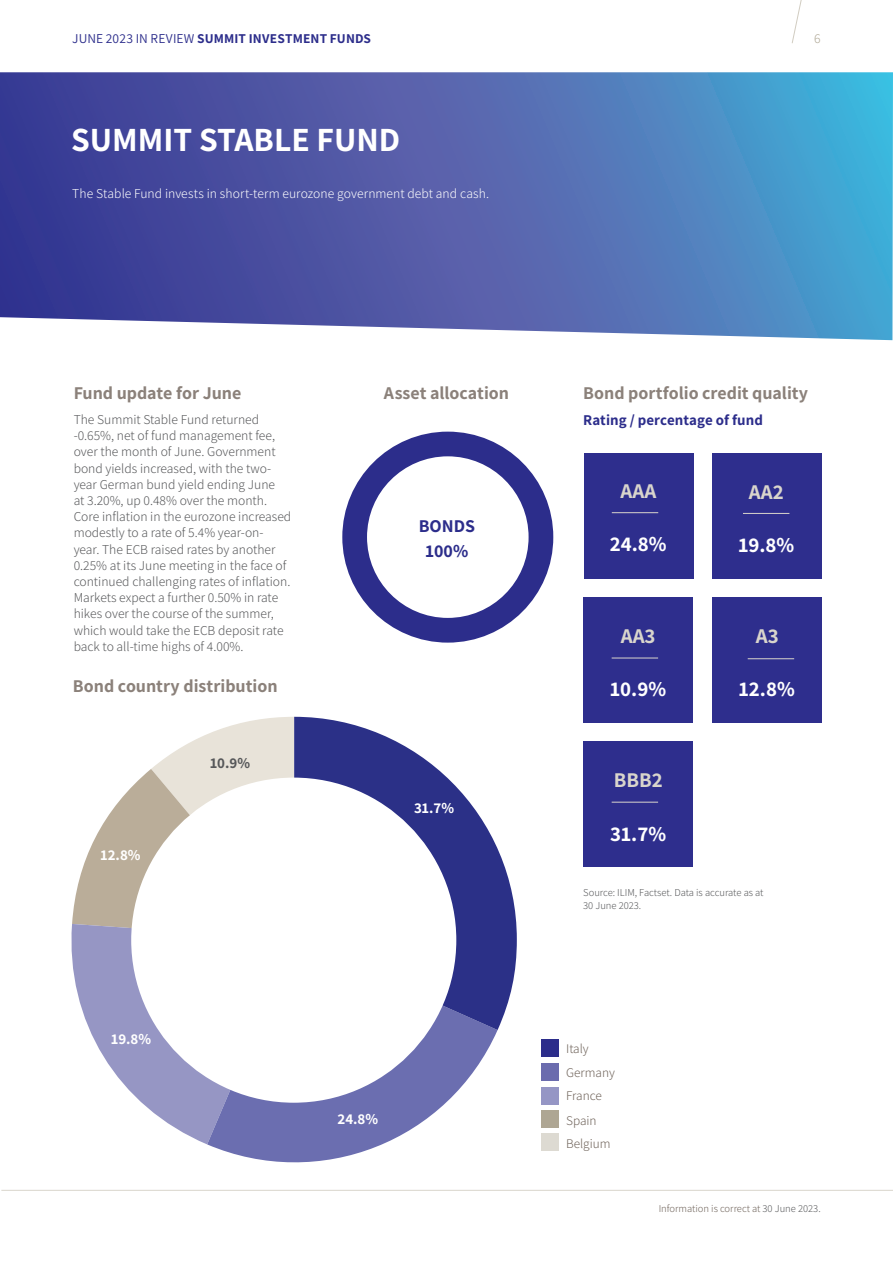
<style>
.page{position:relative;width:893px;height:1263px;background:#fff}
.page>*{position:absolute;margin:0;border:0;box-sizing:border-box;transform-origin:0 0}
.Heading_6{font:700 33.9px "Assistant";color:#fff}
.Body{font:700 21px "Assistant";color:#fff}
.Body-2{font:700 21px "Assistant";color:#d9d5cc}
.Body_Copy{font:700 18px "Assistant";color:#8b817a}
.Page_Heading_2{font:700 18px "Assistant";color:#2c2d8b}
.Body_Copy-2{font:700 15px "Assistant";letter-spacing:.005em;color:#2c2d8b}
.Page_Heading_2-2{font:700 15px "Assistant";color:#fff}
.Page_Heading_2-3{font:700 15px "Assistant";color:#57585a}
.Body_Copy-3{font:300 13.5px/16.2px "Assistant";color:#57585a}
.ILIM_body_copy{font:300 13.5px "Assistant";letter-spacing:.005em;color:#fff}
.t1{font:700 13.5px "Assistant";letter-spacing:.01em;color:#2c2d8b}
.Pg_numbers_Right_ali{font:300 13.5px "Assistant";color:#aea693}
.Body-3{font:300 13.2px "Assistant";color:#6e6259}
.Body-4{font:300 10.5px/12.6px "Assistant";color:#57585a}
.Body-5{font:300 10.5px "Assistant";color:#6e6259}
.s1{font-weight:400}
.s2{color:#57585a}
</style>
<div class="page">
<svg style="left:72px;top:717px;width:222px;height:207px"></svg>
<svg style="left:71px;top:924px;width:136px;height:220px;fill:#9696c4"></svg>
<svg style="left:207px;top:1030px;width:291px;height:133px;fill:#6b6eb0"></svg>
<svg style="left:294px;top:717px;width:223px;height:313px;fill:#2b3087"></svg>
<div style="left:131px;top:778px;width:325px;height:325px;background:#fff;border-radius:50%"></div>
<svg style="left:791px;top:0;width:11px;height:44px"></svg>
<svg style="left:0;top:72px;width:893px;height:268px;background:#536fb2"></svg>
<div style="left:342px;top:432px;width:211px;height:211px;background:#2c2d8b;border-radius:105px"></div>
<div style="left:367px;top:456px;width:162px;height:162px;background:#fff;border-radius:50%"></div>
<div style="left:541px;top:1039px;width:17px;height:18px;background:#2c2d8b"></div>
<div style="left:541px;top:1063px;width:17px;height:18px;background:#6b6cae"></div>
<div style="left:541px;top:1087px;width:17px;height:17px;background:#9596c5"></div>
<div style="left:541px;top:1110px;width:17px;height:18px;background:#aea693"></div>
<div style="left:584px;top:453px;width:109px;height:125px;background:#2e2e8d"></div>
<hr style="left:612px;top:512px;width:46px;height:1px;background:#d9d5cc">
<div style="left:712px;top:453px;width:110px;height:125px;background:#2e2e8d"></div>
<hr style="left:743px;top:513px;width:46px;height:1px;background:#d9d5cc">
<div style="left:583px;top:597px;width:110px;height:126px;background:#2e2e8d"></div>
<hr style="left:612px;top:658px;width:46px;height:1px;background:#d9d5cc">
<div style="left:712px;top:597px;width:109px;height:126px;background:#2e2e8d"></div>
<hr style="left:748px;top:658px;width:46px;height:1px;background:#d9d5cc">
<hr style="left:1px;top:1190px;width:892px;height:1px;background:#d9d5cc">
<div style="left:583px;top:742px;width:110px;height:125px;background:#2e2e8d"></div>
<hr style="left:612px;top:802px;width:46px;height:1px;background:#d9d5cc">
<div style="left:541px;top:1134px;width:17px;height:17px;background:#dddad2"></div>
<p class="t1" style="left:72px;top:29px;width:300px"><span class="s1">JUNE 2023 IN REVIEW</span> SUMMIT INVESTMENT FUNDS</p>
<p class="Heading_6" style="left:71px;top:116px;width:331px">SUMMIT STABLE FUND</p>
<p class="ILIM_body_copy" style="left:72px;top:184px;width:418px">The Stable Fund invests in short-term eurozone government debt and cash.</p>
<p class="Pg_numbers_Right_ali" style="left:814px;top:29px;width:8px">6</p>
<p class="Body_Copy" style="left:384px;top:381px;width:127px">Asset allocation</p>
<p class="Body_Copy" style="left:583px;top:381px;width:226px">Bond portfolio credit quality</p>
<p class="Body_Copy-2" style="left:583px;top:410px;width:181px">Rating / percentage of fund</p>
<p class="Body_Copy" style="left:74px;top:381px;width:169px">Fund update for June</p>
<p class="Body_Copy-3" style="left:74px;top:411px;width:219px">The Summit Stable Fund returned -0.65%, net of fund management fee, over the month of June. Government bond yields increased, with the two&shy;year German bund yield ending June<br>at 3.20%, up 0.48% over the month.<br>Core inflation in the eurozone increased modestly to a rate of 5.4% year-on&shy;year. The ECB raised rates by another 0.25% at its June meeting in the face of continued challenging rates of inflation.<br>Markets expect a further 0.50% in rate hikes over the course of the summer, which would take the ECB deposit rate back to all-time highs of 4.00%.</p>
<p class="Body-2" style="left:621px;top:477px;width:37px">AAA</p>
<p class="Body" style="left:610px;top:530px;width:58px">24.8%</p>
<p class="Body-2" style="left:749px;top:477px;width:36px">AA2</p>
<p class="Body" style="left:738px;top:530px;width:57px">19.8%</p>
<p class="Page_Heading_2" style="left:419px;top:513px;width:58px">BONDS</p>
<p class="Page_Heading_2" style="left:426px;top:539px;width:44px">100%</p>
<p class="Body-2" style="left:621px;top:622px;width:36px">AA3</p>
<p class="Body" style="left:610px;top:675px;width:57px">10.9%</p>
<p class="Body-2" style="left:756px;top:622px;width:24px">A3</p>
<p class="Body_Copy" style="left:73px;top:673px;width:206px">Bond country distribution</p>
<p class="Body" style="left:739px;top:675px;width:57px">12.8%</p>
<p class="Page_Heading_2-2" style="left:101px;top:844px;width:41px">12.8%</p>
<p class="Page_Heading_2-3" style="left:210px;top:753px;width:41px">10.9%</p>
<p class="Page_Heading_2-2" style="left:111px;top:1029px;width:41px">19.8%</p>
<p class="Page_Heading_2-2" style="left:414px;top:798px;width:41px">31.7%</p>
<p class="Page_Heading_2-2" style="left:338px;top:1109px;width:42px">24.8%</p>
<p class="Body-2" style="left:614px;top:766px;width:50px">BBB2</p>
<p class="Body" style="left:610px;top:819px;width:57px">31.7%</p>
<p class="Body-4" style="left:583px;top:886px;width:182px">Source: ILIM, Factset. Data is accurate as at<br>30 June 2023.</p>
<p class="Body-3" style="left:566px;top:1039px;width:24px">Italy</p>
<p class="Body-3" style="left:566px;top:1087px;width:37px">France</p>
<p class="Body-3" style="left:566px;top:1111px;width:32px">Spain</p>
<p class="Body-3" style="left:566px;top:1063px;width:50px">Germany</p>
<p class="Body-3" style="left:566px;top:1134px;width:46px">Belgium</p>
<p class="Body-5" style="left:659px;top:1201px;width:164px">Information is correct at <span class="s2">30 June 2023.</span></p>
</div>
